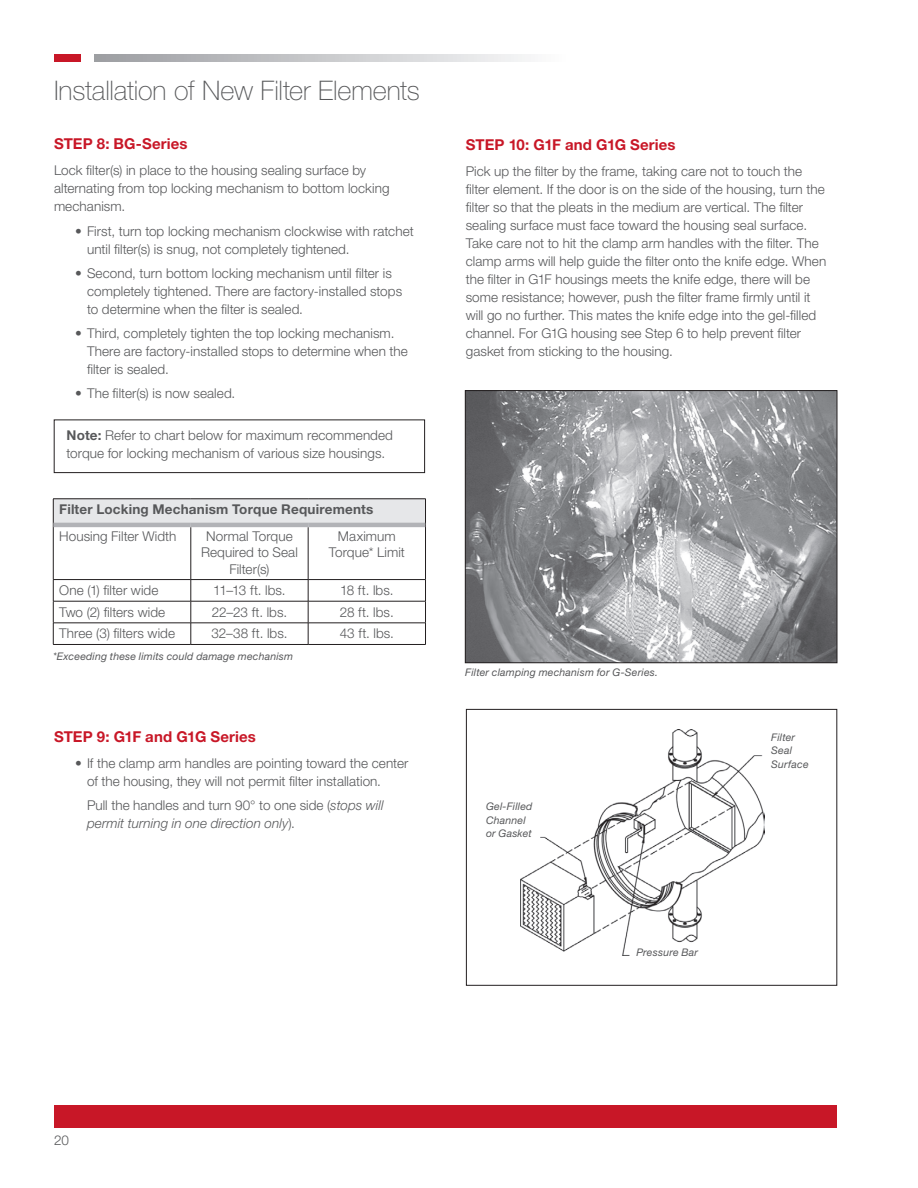
<style>
.page{position:relative;width:918px;height:1188px;background:#fff}
.page>*{position:absolute;margin:0;border:0;box-sizing:border-box;transform-origin:0 0}
.t1{font:100 27px "Helvetica Neue LT Std";letter-spacing:-.01em;color:#57585a}
.t2{font:700 15px "Helvetica Neue LT Std";letter-spacing:.01em;color:#c81727}
.t3{font:300 13.5px/18px "Helvetica Neue LT Std";letter-spacing:.005em;color:#57585a}
.t4{font:italic 300 13.5px/18px "Helvetica Neue LT Std";letter-spacing:.005em;color:#57585a}
.t5{font:700 13.5px "Helvetica Neue LT Std";letter-spacing:.015em;color:#57585a}
.t6{font:italic 10.5px/13.5px "Helvetica Neue LT Std";letter-spacing:.02em;color:#57585a}
.s1{font-weight:700}
.s2{font-style:normal}
</style>
<div class="page">
<div style="left:54px;top:1105px;width:783px;height:22px;background:#c81727"></div>
<div style="left:54px;top:54px;width:26px;height:7px;background:#c81727"></div>
<svg style="left:94px;top:54px;width:431px;height:7px;background:#c7c8ca"></svg>
<img style="left:520px;top:729px;width:244px;height:226px">
<img style="left:467px;top:392px;width:368px;height:269px">
<div style="left:465px;top:390px;width:372px;height:273px;border:1px solid #231f20"></div>
<div style="left:54px;top:420px;width:371px;height:53px;border:1px solid #231f20"></div>
<div style="left:466px;top:709px;width:371px;height:277px;border:1px solid #231f20"></div>
<div style="left:53px;top:499px;width:373px;height:26px;background:#e6e7e9"></div>
<hr style="left:53px;top:499px;width:138px;height:1px;background:#231f20">
<svg style="left:53px;top:499px;width:1px;height:24px"></svg>
<hr style="left:191px;top:499px;width:117px;height:1px;background:#231f20">
<hr style="left:308px;top:499px;width:118px;height:1px;background:#231f20">
<svg style="left:425px;top:500px;width:1px;height:25px"></svg>
<hr style="left:53px;top:525px;width:1px;height:54px;background:#231f20">
<hr style="left:191px;top:527px;width:1px;height:52px;background:#231f20">
<hr style="left:308px;top:527px;width:1px;height:52px;background:#231f20">
<hr style="left:425px;top:525px;width:1px;height:54px;background:#231f20">
<hr style="left:53px;top:579px;width:138px;height:1px;background:#231f20">
<hr style="left:191px;top:579px;width:117px;height:1px;background:#231f20">
<hr style="left:308px;top:579px;width:118px;height:1px;background:#231f20">
<hr style="left:53px;top:601px;width:138px;height:1px;background:#231f20">
<hr style="left:191px;top:601px;width:117px;height:1px;background:#231f20">
<hr style="left:308px;top:601px;width:118px;height:1px;background:#231f20">
<hr style="left:53px;top:623px;width:138px;height:1px;background:#231f20">
<svg style="left:53px;top:580px;width:1px;height:64px"></svg>
<hr style="left:191px;top:623px;width:117px;height:1px;background:#231f20">
<svg style="left:191px;top:580px;width:1px;height:64px"></svg>
<hr style="left:308px;top:623px;width:118px;height:1px;background:#231f20">
<svg style="left:308px;top:580px;width:1px;height:64px"></svg>
<svg style="left:425px;top:580px;width:1px;height:64px"></svg>
<hr style="left:53px;top:644px;width:138px;height:1px;background:#231f20">
<hr style="left:191px;top:644px;width:117px;height:1px;background:#231f20">
<hr style="left:308px;top:644px;width:118px;height:1px;background:#231f20">
<hr style="left:53px;top:523px;width:138px;height:4px;background:#b2b3b7">
<hr style="left:191px;top:523px;width:117px;height:4px;background:#b2b3b7">
<hr style="left:308px;top:523px;width:117px;height:4px;background:#b2b3b7">
<h1 class="t1" style="left:54px;top:75px;width:367px">Installation of New Filter Elements</h1>
<p class="t2" style="left:54px;top:135px;width:135px">STEP 8: BG-Series</p>
<p class="t3" style="left:54px;top:161px;width:337px">Lock filter(s) in place to the housing sealing surface by alternating from top locking mechanism to bottom locking mechanism.</p>
<p class="t3" style="left:87px;top:222px;width:328px;text-indent:-12px">• First, turn top locking mechanism clockwise with ratchet until filter(s) is snug, not completely tightened.</p>
<p class="t3" style="left:87px;top:264px;width:317px;text-indent:-12px">• Second, turn bottom locking mechanism until filter is completely tightened. There are factory-installed stops to determine when the filter is sealed.</p>
<p class="t3" style="left:87px;top:324px;width:322px;text-indent:-12px">• Third, completely tighten the top locking mechanism.<br>There are factory-installed stops to determine when the filter is sealed.</p>
<p class="t3" style="left:75px;top:384px;width:162px">• The filter(s) is now sealed.</p>
<p class="t3" style="left:67px;top:426px;width:328px"><span class="s1">Note:</span> Refer to chart below for maximum recommended torque for locking mechanism of various size housings.</p>
<p class="t5" style="left:59px;top:501px;width:316px">Filter Locking Mechanism Torque Requirements</p>
<p class="t3" style="left:59px;top:526px;width:119px">Housing Filter Width</p>
<p class="t3" style="left:201px;top:527px;width:98px;line-height:16.5px;text-align:center">Normal Torque<br>Required to Seal<br>Filter(s)</p>
<p class="t3" style="left:329px;top:527px;width:78px;line-height:16.5px;text-align:center">Maximum<br>Torque* Limit</p>
<p class="t3" style="left:59px;top:581px;width:101px">One (1) filter wide</p>
<p class="t3" style="left:213px;top:581px;width:74px">11–13 ft. lbs.</p>
<p class="t3" style="left:340px;top:581px;width:55px">18 ft. lbs.</p>
<p class="t3" style="left:59px;top:603px;width:107px">Two (2) filters wide</p>
<p class="t3" style="left:212px;top:603px;width:77px">22–23 ft. lbs.</p>
<p class="t3" style="left:340px;top:603px;width:55px">28 ft. lbs.</p>
<p class="t3" style="left:59px;top:624px;width:117px">Three (3) filters wide</p>
<p class="t3" style="left:211px;top:624px;width:78px">32–38 ft. lbs.</p>
<p class="t3" style="left:340px;top:624px;width:56px">43 ft. lbs.</p>
<p class="t6" style="left:53px;top:649px;width:242px">*Exceeding these limits could damage mechanism</p>
<p class="t2" style="left:54px;top:728px;width:203px">STEP 9: G1F and G1G Series</p>
<p class="t3" style="left:87px;top:754px;width:323px;text-indent:-12px">• If the clamp arm handles are pointing toward the center of the housing, they will not permit filter installation.</p>
<p class="t4" style="left:87px;top:796px;width:298px"><span class="s2">Pull the handles and turn 90° to one side (</span>stops will permit turning in one direction only<span class="s2">).</span></p>
<p class="t2" style="left:466px;top:136px;width:211px">STEP 10: G1F and G1G Series</p>
<p class="t3" style="left:466px;top:162px;width:362px">Pick up the filter by the frame, taking care not to touch the filter element. If the door is on the side of the housing, turn the filter so that the pleats in the medium are vertical. The filter sealing surface must face toward the housing seal surface.<br>Take care not to hit the clamp arm handles with the filter. The clamp arms will help guide the filter onto the knife edge. When the filter in G1F housings meets the knife edge, there will be some resistance; however, push the filter frame firmly until it will go no further. This mates the knife edge into the gel-filled channel. For G1G housing see Step 6 to help prevent filter gasket from sticking to the housing.</p>
<p class="t6" style="left:465px;top:665px;width:194px">Filter clamping mechanism for G-Series.</p>
<p class="t6" style="left:486px;top:800px;width:48px">Gel-Filled<br>Channel or Gasket</p>
<p class="t6" style="left:636px;top:945px;width:63px">Pressure Bar</p>
<p class="t6" style="left:771px;top:730px;width:39px">Filter<br>Seal<br>Surface</p>
<p class="t3" style="left:54px;top:1131px;width:16px">20</p>
</div>
